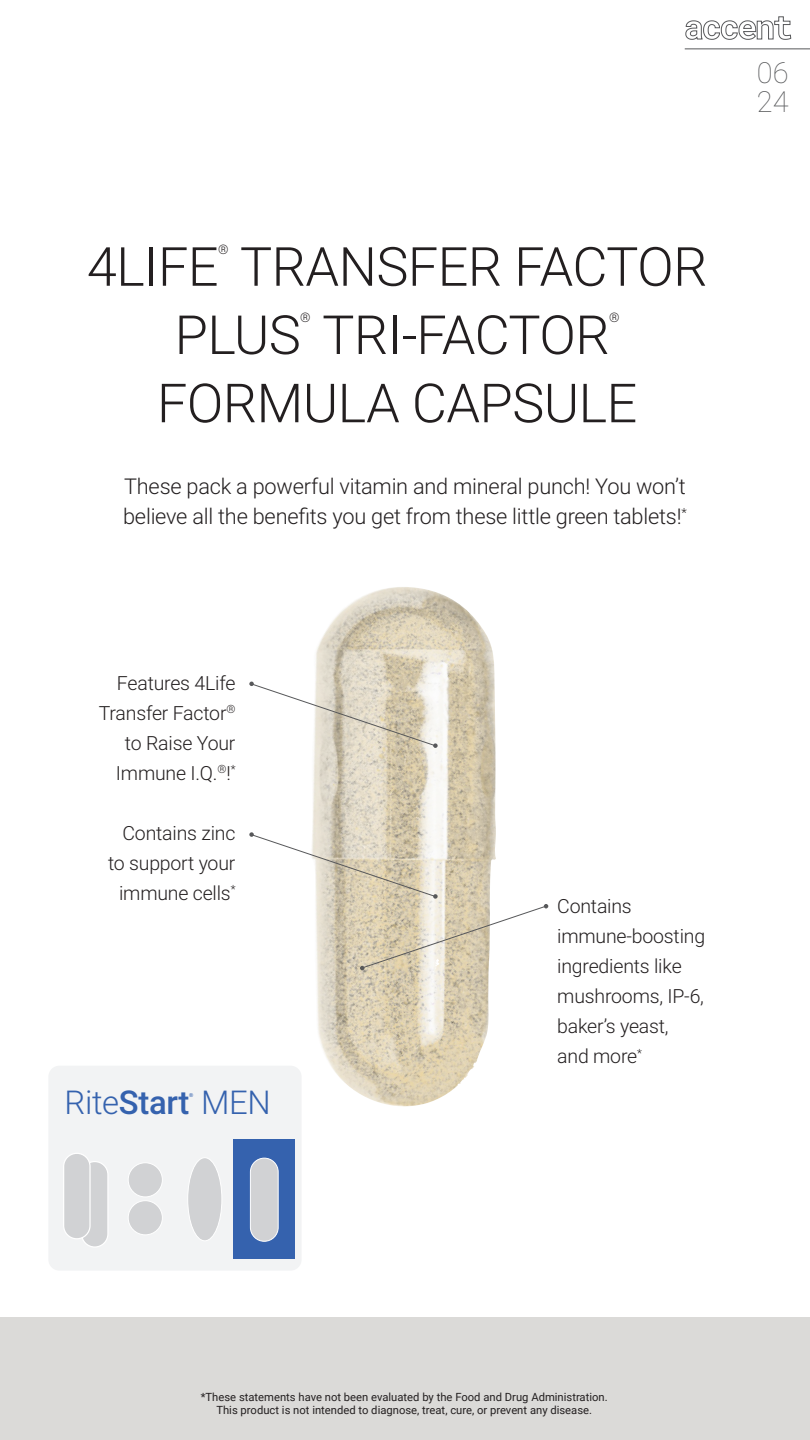
<style>
.page{position:relative;width:810px;height:1440px;background:#fff}
.page>*{position:absolute;margin:0;border:0;box-sizing:border-box;transform-origin:0 0}
.t1{font:300 54px "Roboto";letter-spacing:-.01em;color:#231f20}
.t2{font:300 32.85px "Roboto";letter-spacing:-.01em;color:#3562ae}
.t3{font:100 29.03px/29px "Roboto";color:#57585a}
.t4{font:300 21.75px/30px "Roboto";letter-spacing:-.01em;color:#231f20}
.t5{font:300 19.5px/30px "Roboto";letter-spacing:-.01em;color:#231f20;text-align:right}
.t6{font:300 13.12px "Roboto";color:#231f20}
.t7{font:11.25px/13.5px "Roboto";color:#231f20;text-align:center}
.t8{font:500 5.4px "Roboto";color:#3562ae}
.s1{font-weight:500}
</style>
<div class="page">
<div style="left:0;top:1317px;width:810px;height:123px;background:#dbdad8"></div>
<svg style="left:685px;top:16px;width:106px;height:24px"></svg>
<hr style="left:685px;top:49px;width:125px;height:1px;background:#57585a">
<img style="left:312px;top:587px;width:184px;height:520px">
<svg style="left:249px;top:682px;width:189px;height:66px"></svg>
<svg style="left:249px;top:832px;width:299px;height:138px"></svg>
<div style="left:48px;top:1066px;width:254px;height:205px;background:#f2f3f4;border-radius:11px"></div>
<div style="left:233px;top:1139px;width:62px;height:119px;background:#3562ae"></div>
<div style="left:128px;top:1163px;width:34px;height:34px;background:#d1d2d4;border-radius:50%"></div>
<div style="left:128px;top:1162px;width:35px;height:35px;border:1px solid #fff;border-radius:50%"></div>
<div style="left:128px;top:1201px;width:34px;height:34px;background:#d1d2d4;border-radius:50%"></div>
<div style="left:128px;top:1200px;width:35px;height:35px;border:1px solid #fff;border-radius:50%"></div>
<div style="left:188px;top:1158px;width:34px;height:83px;background:#d1d2d4;border-radius:50%"></div>
<div style="left:187px;top:1157px;width:35px;height:84px;border:1px solid #fff;border-radius:50%"></div>
<div style="left:82px;top:1162px;width:26px;height:85px;background:#d1d2d4;border-radius:13px"></div>
<div style="left:81px;top:1161px;width:28px;height:87px;border:1px solid #fff;border-radius:13px"></div>
<div style="left:64px;top:1153px;width:26px;height:86px;background:#d1d2d4;border-radius:13px"></div>
<div style="left:63px;top:1153px;width:28px;height:86px;border:1px solid #fff;border-radius:13px"></div>
<div style="left:250px;top:1158px;width:28px;height:83px;background:#d1d2d4;border-radius:14px"></div>
<div style="left:250px;top:1158px;width:29px;height:84px;border:1px solid #fff;border-radius:14px"></div>
<p class="t6" style="left:218px;top:240px;width:12px">®</p>
<p class="t1" style="left:87px;top:229px;width:622px">4LIFE TRANSFER FACTOR</p>
<p class="t6" style="left:300px;top:308px;width:12px">®</p>
<p class="t6" style="left:609px;top:308px;width:12px">®</p>
<p class="t1" style="left:175px;top:297px;width:436px">PLUS TRI-FACTOR</p>
<p class="t1" style="left:157px;top:365px;width:482px">FORMULA CAPSULE</p>
<p class="t4" style="left:123px;top:471px;width:565px">These pack a powerful vitamin and mineral punch! You won’t believe all the benefits you get from these little green tablets!<sup>*</sup></p>
<p class="t3" style="left:757px;top:57px;width:33px">06<br>24</p>
<p class="t5" style="left:99px;top:667px;width:138px">Features 4Life<br>Transfer Factor<sup>® </sup>to Raise Your<br>Immune I.Q.<sup>®</sup>!<sup>*</sup></p>
<p class="t5" style="left:108px;top:817px;width:129px">Contains zinc to support your immune cells<sup>*</sup></p>
<p class="t2" style="left:65px;top:1080px;width:208px">Rite<span class="s1">Start</span> MEN</p>
<p class="t8" style="left:189px;top:1091px;width:6px">®</p>
<p class="t5" style="left:557px;top:891px;width:149px;text-align:left">Contains immune-boosting ingredients like mushrooms, IP-6, baker’s yeast,<br>and more<sup>*</sup></p>
<p class="t7" style="left:201px;top:1389px;width:408px">*These statements have not been evaluated by the Food and Drug Administration.<br>This product is not intended to diagnose, treat, cure, or prevent any disease.</p>
</div>
